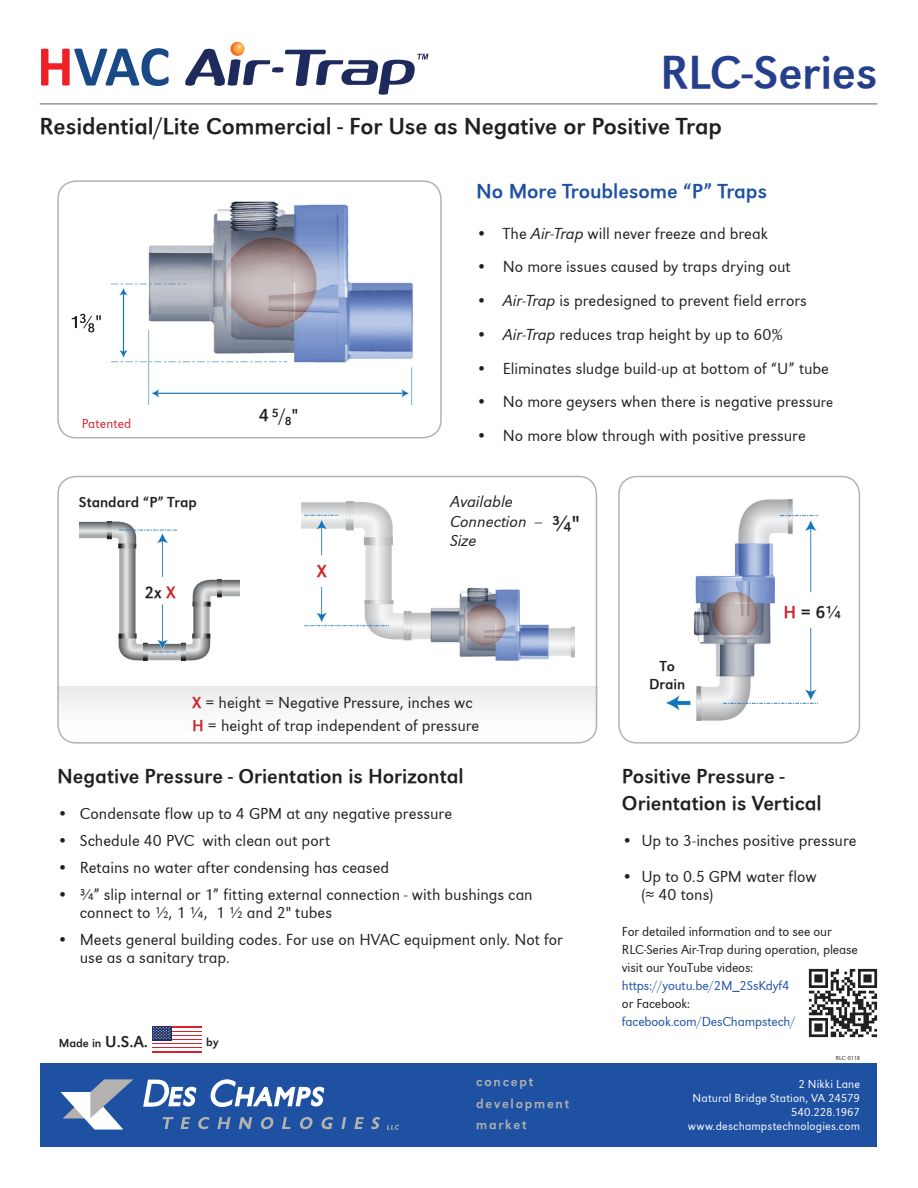
<style>
.page{position:relative;width:918px;height:1188px;background:#fff}
.page>*{position:absolute;margin:0;border:0;box-sizing:border-box;transform-origin:0 0}
.t1{font:700 48px "URW Grotesk";letter-spacing:-.01em;color:#253f8e}
.t2{font:700 24px "URW Grotesk";letter-spacing:-.005em;color:#231f20}
.t3{font:700 22.5px "URW Grotesk";color:#231f20}
.t4{font:700 21px/27px "URW Grotesk";color:#231f20}
.t5{font:700 21px "URW Grotesk";letter-spacing:-.005em;color:#1f51a3}
.t6{font:700 18px "URW Grotesk";color:#231f20}
.t7{font:700 18px "URW Grotesk";color:#d1232a}
.t8{font:700 17.1px "URW Grotesk";color:#231f20}
.t9{font:16.5px/33.8px "URW Grotesk";color:#231f20}
.t10{font:italic 16.5px/19.5px "URW Grotesk";color:#231f20}
.t11{font:700 15px/18px "URW Grotesk";color:#231f20;text-align:center}
.t12{font:13.5px/18px "URW Grotesk";letter-spacing:-.01em;color:#231f20}
.t13{font:13.5px "URW Grotesk";letter-spacing:-.01em;color:#1f51a3}
.t14{font:700 13.5px/21.3px "URW Grotesk";letter-spacing:.13em;color:#b3b2b1}
.t15{font:13.5px "URW Grotesk";letter-spacing:.01em;color:#d1232a}
.t16{font:12px/14.2px "URW Grotesk";letter-spacing:.01em;color:#fff;text-align:right}
.t17{font:700 12px "URW Grotesk";color:#231f20}
.t18{font:6px "URW Grotesk";letter-spacing:-.015em;color:#231f20}
.s1{color:#d1232a}
.s2{font-style:italic}
.s3{font-size:15px}
.s4{font-weight:700;color:#d1232a}
.s5{font-size:16.5px}
</style>
<div class="page">
<div style="left:40px;top:1064px;width:837px;height:83px;background:#1f51a3"></div>
<svg style="left:61px;top:1079px;width:72px;height:51px"></svg>
<svg style="left:143px;top:1079px;width:54px;height:28px"></svg>
<svg style="left:210px;top:1079px;width:115px;height:28px"></svg>
<svg style="left:163px;top:1117px;width:11px;height:12px"></svg>
<svg style="left:181px;top:1117px;width:9px;height:12px"></svg>
<svg style="left:198px;top:1117px;width:11px;height:12px"></svg>
<svg style="left:217px;top:1117px;width:14px;height:12px"></svg>
<svg style="left:239px;top:1117px;width:13px;height:12px"></svg>
<svg style="left:261px;top:1117px;width:13px;height:12px"></svg>
<svg style="left:282px;top:1117px;width:9px;height:12px"></svg>
<svg style="left:300px;top:1117px;width:13px;height:12px"></svg>
<svg style="left:321px;top:1117px;width:12px;height:12px"></svg>
<svg style="left:341px;top:1117px;width:5px;height:12px"></svg>
<svg style="left:354px;top:1117px;width:10px;height:12px"></svg>
<svg style="left:371px;top:1117px;width:9px;height:12px"></svg>
<svg style="left:387px;top:1125px;width:12px;height:5px"></svg>
<svg style="left:185px;top:42px;width:243px;height:53px"></svg>
<svg style="left:41px;top:48px;width:128px;height:38px"></svg>
<hr style="left:40px;top:103px;width:838px;height:2px;background:#939598">
<img style="left:111px;top:201px;width:302px;height:204px">
<div style="left:57px;top:180px;width:385px;height:258px;border:2px solid #b3b2b1;border-radius:18px"></div>
<hr style="left:152px;top:1026px;width:50px;height:2px;background:#e11e2e">
<hr style="left:152px;top:1030px;width:50px;height:2px;background:#e11e2e">
<hr style="left:152px;top:1034px;width:50px;height:2px;background:#e11e2e">
<hr style="left:152px;top:1038px;width:50px;height:2px;background:#e11e2e">
<hr style="left:152px;top:1042px;width:50px;height:2px;background:#e11e2e">
<hr style="left:152px;top:1046px;width:50px;height:2px;background:#e11e2e">
<hr style="left:152px;top:1050px;width:50px;height:2px;background:#e11e2e">
<svg style="left:152px;top:1026px;width:20px;height:14px"></svg>
<svg style="left:153px;top:1027px;width:18px;height:12px"></svg>
<svg style="left:72px;top:314px;width:29px;height:18px"></svg>
<img style="left:808px;top:968px;width:70px;height:70px">
<div style="left:57px;top:687px;width:540px;height:56px;background:linear-gradient(to right,#f7f7f8,#f7f7f7)"></div>
<div style="left:57px;top:476px;width:540px;height:268px;border:2px solid #b3b2b1;border-radius:18px"></div>
<div style="left:618px;top:476px;width:242px;height:268px;border:2px solid #b3b2b1;border-radius:18px"></div>
<img style="left:80px;top:522px;width:160px;height:138px">
<img style="left:301px;top:502px;width:274px;height:158px">
<img style="left:666px;top:500px;width:152px;height:220px">
<h1 class="t1" style="left:660px;top:44px;width:219px">RLC-Series</h1>
<h2 class="t2" style="left:40px;top:112px;width:684px">Residential/Lite Commercial - For Use as Negative or Positive Trap</h2>
<p class="t15" style="left:82px;top:416px;width:51px">Patented</p>
<p class="t11" style="left:79px;top:493px;width:120px">Standard “P” Trap</p>
<p class="t8" style="left:145px;top:582px;width:33px">2x <span class="s1">X</span></p>
<p class="t6" style="left:259px;top:405px;width:41px">4 <sup>5</sup>/<sub>8</sub>"</p>
<p class="t7" style="left:317px;top:561px;width:12px">X</p>
<p class="t5" style="left:476px;top:179px;width:292px">No More Troublesome “P” Traps</p>
<p class="t9" style="left:503px;top:216px;width:332px">The <span class="s2">Air-Trap</span> will never freeze and break<br>No more issues caused by traps drying out <span class="s2">Air-Trap</span> is predesigned to prevent field errors <span class="s2">Air-Trap</span> reduces trap height by up to 60% Eliminates sludge build-up at bottom of “U” tube No more geysers when there is negative pressu<span class="s3">re </span>No more blow through with positive pressure</p>
<p class="t9" style="left:476px;top:216px;width:13px;text-align:justify">• • • • • • •</p>
<p class="t10" style="left:450px;top:492px;width:93px">Available<br>Connection --<br>Size</p>
<h3 class="t3" style="left:552px;top:510px;width:29px">¾"</h3>
<p class="t11" style="left:649px;top:657px;width:38px">To<br>Drain</p>
<p class="t6" style="left:784px;top:601px;width:59px"><span class="s1">H</span> = 6¼</p>
<p class="t9" style="left:192px;top:692px;width:289px;line-height:22.5px"><span class="s4">X</span> = height = Negative Pressure, inches wc<br><span class="s4">H</span> = height of trap independent of pressure</p>
<p class="t4" style="left:57px;top:763px;width:408px">Negative Pressure - Orientation is Horizontal</p>
<p class="t9" style="left:57px;top:797px;width:396px">• Condensate flow up to 4 GPM at any negative pressure</p>
<p class="t9" style="left:57px;top:824px;width:274px">• Schedule 40 PVC with clean out port</p>
<p class="t9" style="left:57px;top:851px;width:333px">• Retains no water after condensing has ceased</p>
<p class="t9" style="left:80px;top:886px;width:454px;line-height:18px;text-indent:-23px">• ¾” slip internal or 1” fitting external connection - with bushings can connect to ½, 1 ¼, 1 ½ and 2" tubes</p>
<p class="t9" style="left:80px;top:931px;width:485px;line-height:18px;text-indent:-23px">• Meets general building codes. For use on HVAC equipment only. Not for use as a sanitary trap.</p>
<p class="t17" style="left:59px;top:1036px;width:91px">Made in <span class="s5">U.S.A.</span></p>
<p class="t17" style="left:206px;top:1036px;width:14px">by</p>
<p class="t4" style="left:622px;top:763px;width:201px">Positive Pressure -<br>Orientation is Vertical</p>
<p class="t9" style="left:622px;top:824px;width:236px">• Up to 3-inches positive pressure</p>
<p class="t9" style="left:641px;top:868px;width:177px;line-height:18px;text-indent:-19px">• Up to 0.5 GPM water flow (≈ 40 tons)</p>
<p class="t12" style="left:622px;top:923px;width:237px">For detailed information and to see our<br>RLC-Series Air-Trap during operation, please visit our YouTube videos:</p>
<p class="t13" style="left:622px;top:978px;width:169px">https://youtu.be/2M_2SsKdyf4</p>
<p class="t12" style="left:622px;top:995px;width:70px">or Facebook:</p>
<p class="t13" style="left:622px;top:1014px;width:175px">facebook.com/DesChampstech/</p>
<p class="t18" style="left:836px;top:1055px;width:26px">RLC-0118</p>
<p class="t14" style="left:476px;top:1071px;width:95px">concept development market</p>
<p class="t16" style="left:688px;top:1077px;width:174px">2 Nikki Lane<br>Natural Bridge Station, VA 24579<br>540.228.1967 www.deschampstechnologies.com</p>
</div>
